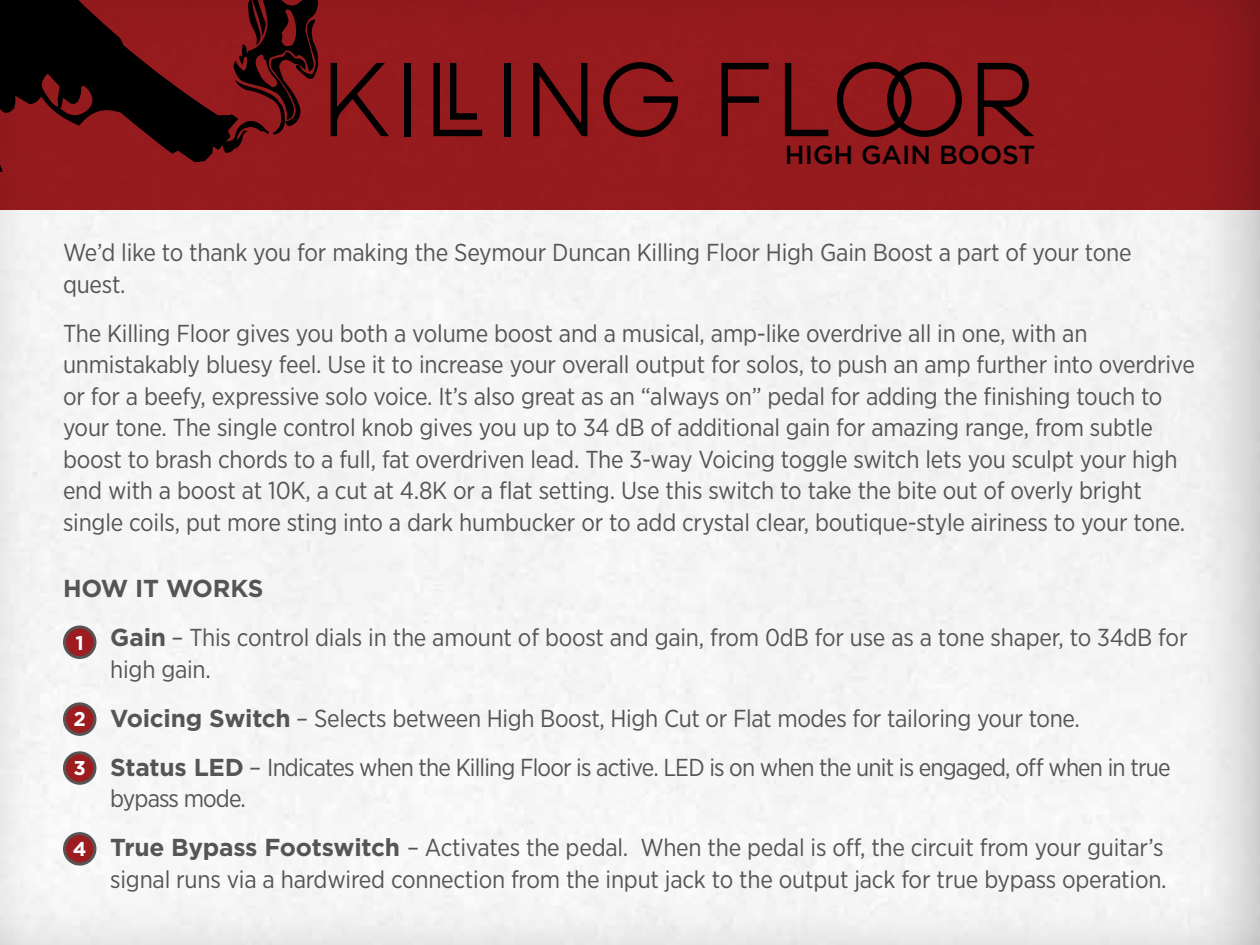
<style>
.page{position:relative;width:1260px;height:945px;background:#fff}
.page>*{position:absolute;margin:0;border:0;box-sizing:border-box;transform-origin:0 0}
.t1{font:500 26.25px "Gotham";color:#000}
.t2{font:24.5px/31.5px "Gotham Narrow";letter-spacing:-.01em;color:#555556}
.t3{font:24.5px/49px "Gotham Narrow";letter-spacing:-.035em;color:#555556}
.t4{font:700 24.5px "Gotham";letter-spacing:-.01em;color:#555556}
.t5{font:700 19.95px "Gotham";color:#fff}
.s1{font-family:"Gotham";font-weight:700}
</style>
<div class="page">
<div style="left:0;top:210px;width:1260px;height:735px;background:#f5f5f5"></div>
<div style="left:0;top:0;width:1260px;height:210px;background:#951a1d"></div>
<div style="left:64px;top:627px;width:31px;height:30px;background:#9c1c1f;border-radius:50%"></div>
<div style="left:63px;top:626px;width:33px;height:33px;border:3px solid #555556;border-radius:50%"></div>
<div style="left:64px;top:704px;width:31px;height:30px;background:#9c1c1f;border-radius:50%"></div>
<div style="left:63px;top:702px;width:33px;height:34px;border:3px solid #555556;border-radius:50%"></div>
<div style="left:64px;top:753px;width:31px;height:30px;background:#9c1c1f;border-radius:50%"></div>
<div style="left:63px;top:751px;width:33px;height:34px;border:3px solid #555556;border-radius:50%"></div>
<div style="left:64px;top:834px;width:31px;height:30px;background:#9c1c1f;border-radius:50%"></div>
<div style="left:63px;top:832px;width:33px;height:34px;border:3px solid #555556;border-radius:50%"></div>
<svg style="left:331px;top:63px;width:58px;height:73px"></svg>
<div style="left:404px;top:63px;width:7px;height:73px;background:#000"></div>
<svg style="left:434px;top:63px;width:48px;height:73px"></svg>
<div style="left:504px;top:63px;width:6px;height:73px;background:#000"></div>
<svg style="left:533px;top:62px;width:54px;height:75px"></svg>
<svg style="left:603px;top:62px;width:75px;height:75px"></svg>
<svg style="left:722px;top:63px;width:47px;height:73px"></svg>
<svg style="left:785px;top:63px;width:43px;height:73px"></svg>
<svg style="left:837px;top:62px;width:125px;height:75px"></svg>
<svg style="left:978px;top:63px;width:56px;height:73px"></svg>
<svg style="left:0;top:0;width:319px;height:172px"></svg>
<p class="t1" style="left:785px;top:140px;width:252px">HIGH GAIN BOOST</p>
<p class="t2" style="left:63px;top:236px;width:1070px">We’d like to thank you for making the Seymour Duncan Killing Floor High Gain Boost a part of your tone quest.</p>
<p class="t2" style="left:63px;top:317px;width:1134px">The Killing Floor gives you both a volume boost and a musical, amp-like overdrive all in one, with an unmistakably bluesy feel. Use it to increase your overall output for solos, to push an amp further into overdrive or for a beefy, expressive solo voice. It’s also great as an “always on” pedal for adding the finishing touch to your tone. The single control knob gives you up to 34 dB of additional gain for amazing range, from subtle boost to brash chords to a full, fat overdriven lead. The 3-way Voicing toggle switch lets you sculpt your high end with a boost at 10K, a cut at 4.8K or a flat setting. Use this switch to take the bite out of overly bright single coils, put more sting into a dark humbucker or to add crystal clear, boutique-style airiness to your tone.</p>
<p class="t4" style="left:63px;top:574px;width:202px">HOW IT WORKS</p>
<p class="t2" style="left:110px;top:621px;width:1079px"><span class="s1">Gain</span> – This control dials in the amount of boost and gain, from 0dB for use as a tone shaper, to 34dB for high gain.</p>
<p class="t3" style="left:110px;top:693px;width:1062px"><span class="s1">Voicing Switch</span> – Selects between High Boost, High Cut or Flat modes for tailoring your tone.<br><span class="s1">Status LED</span> – Indicates when the Killing Floor is active. LED is on when the unit is engaged, off when in true</p>
<p class="t2" style="left:110px;top:774px;width:1055px;line-height:49px">bypass mode.<br><span class="s1">True Bypass Footswitch</span> – Activates the pedal. When the pedal is off, the circuit from your guitar’s</p>
<p class="t2" style="left:110px;top:863px;width:1058px">signal runs via a hardwired connection from the input jack to the output jack for true bypass operation.</p>
<p class="t5" style="left:76px;top:631px;width:10px">1</p>
<p class="t5" style="left:74px;top:708px;width:14px">2</p>
<p class="t5" style="left:74px;top:757px;width:14px">3</p>
<p class="t5" style="left:73px;top:838px;width:15px">4</p>
</div>
